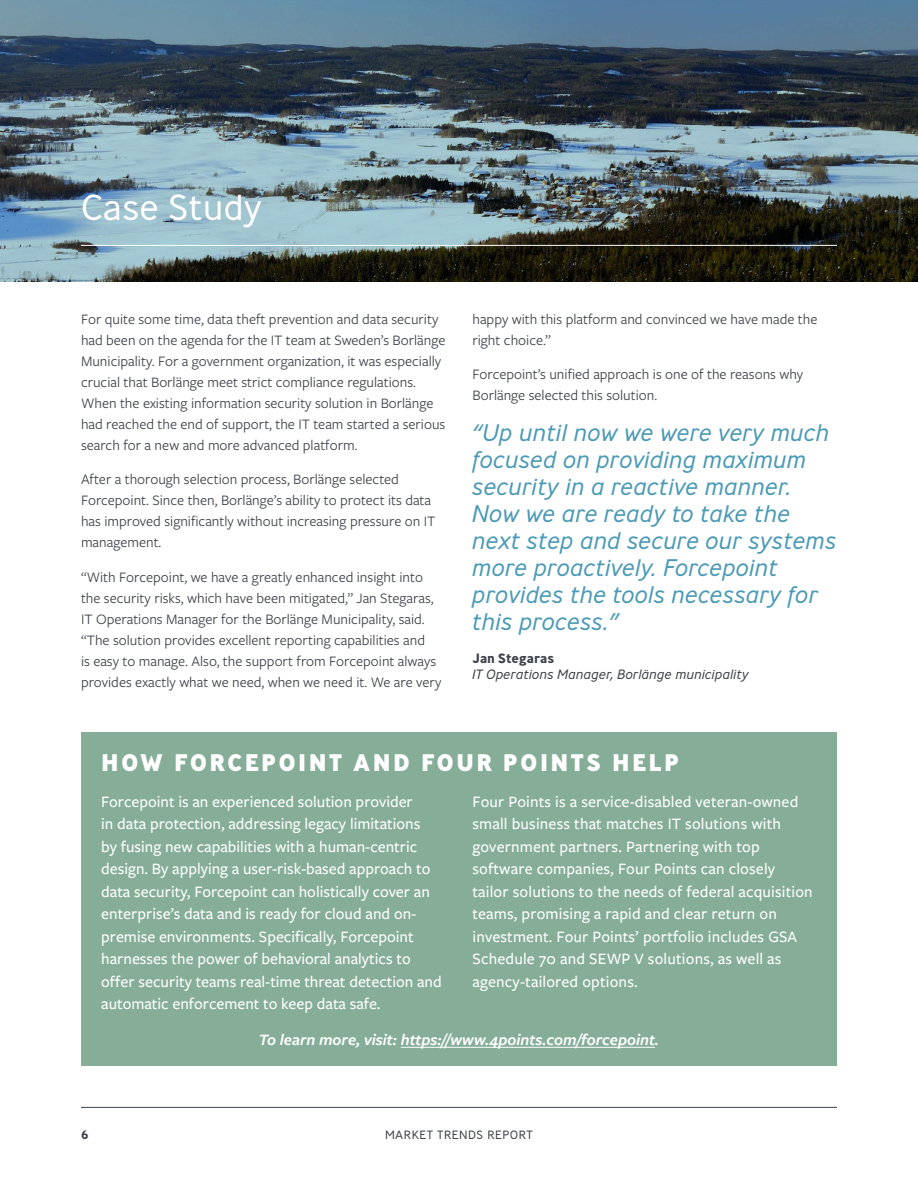
<style>
.page{position:relative;width:918px;height:1188px;background:#fff}
.page>*{position:absolute;margin:0;border:0;box-sizing:border-box;transform-origin:0 0}
.t1{font:300 36px "Ministry";color:#fff}
.t2{font:italic 300 24px/27px "Ministry";color:#4b9ab5}
.t3{font:800 24px "Ministry";letter-spacing:.1em;color:#fff}
.t4{font:500 16.5px/22.5px "Freight Sans Pro";color:#fff}
.t5{font:italic 600 16.5px "Freight Sans Pro";color:#fff}
.t6{font:15px/21px "Freight Sans Pro";color:#3d4149}
.t7{font:italic 300 13.5px "Ministry";color:#3d4149}
.t8{font:700 13.5px "Ministry";color:#3d4149}
.t9{font:300 12px "Ministry";letter-spacing:.04em;color:#3d4149}
.t10{font:700 12px "Ministry";color:#3d4149}
</style>
<div class="page">
<hr style="left:81px;top:1107px;width:756px;height:1px;background:#3d4149">
<svg style="left:0;top:0;width:918px;height:282px;background:#546872"></svg>
<div style="left:81px;top:732px;width:756px;height:334px;background:#85ad97"></div>
<hr style="left:401px;top:1047px;width:254px;height:1px;background:#fff">
<hr style="left:81px;top:245px;width:756px;height:1px;background:#fff">
<h1 class="t1" style="left:81px;top:185px;width:183px">Case Study</h1>
<p class="t6" style="left:81px;top:308px;width:366px">For quite some time, data theft prevention and data security had been on the agenda for the IT team at Sweden’s Borlänge Municipality. For a government organization, it was especially crucial that Borlänge meet strict compliance regulations.<br>When the existing information security solution in Borlänge had reached the end of support, the IT team started a serious search for a new and more advanced platform.</p>
<p class="t6" style="left:81px;top:468px;width:356px">After a thorough selection process, Borlänge selected Forcepoint. Since then, Borlänge’s ability to protect its data has improved significantly without increasing pressure on IT management.</p>
<p class="t6" style="left:81px;top:566px;width:362px">“With Forcepoint, we have a greatly enhanced insight into the security risks, which have been mitigated,” Jan Stegaras, IT Operations Manager for the Borlänge Municipality, said. “The solution provides excellent reporting capabilities and<br>is easy to manage. Also, the support from Forcepoint always provides exactly what we need, when we need it. We are very</p>
<p class="t6" style="left:472px;top:308px;width:346px">happy with this platform and convinced we have made the right choice.”</p>
<p class="t6" style="left:472px;top:363px;width:332px">Forcepoint’s unified approach is one of the reasons why<br>Borlänge selected this solution.</p>
<h2 class="t2" style="left:472px;top:418px;width:366px">“Up until now we were very much focused on providing maximum security in a reactive manner.<br>Now we are ready to take the next step and secure our systems more proactively. Forcepoint provides the tools necessary for this process.”</h2>
<p class="t8" style="left:472px;top:649px;width:83px">Jan Stegaras</p>
<p class="t7" style="left:472px;top:666px;width:278px">IT Operations Manager, Borlänge municipality</p>
<h2 class="t3" style="left:101px;top:746px;width:579px">HOW FORCEPOINT AND FOUR POINTS HELP</h2>
<p class="t4" style="left:101px;top:789px;width:342px">Forcepoint is an experienced solution provider<br>in data protection, addressing legacy limitations<br>by fusing new capabilities with a human-centric design. By applying a user-risk-based approach to data security, Forcepoint can holistically cover an enterprise’s data and is ready for cloud and on&shy;premise environments. Specifically, Forcepoint harnesses the power of behavioral analytics to offer security teams real-time threat detection and automatic enforcement to keep data safe.</p>
<p class="t4" style="left:472px;top:789px;width:342px">Four Points is a service-disabled veteran-owned small business that matches IT solutions with government partners. Partnering with top software companies, Four Points can closely tailor solutions to the needs of federal acquisition teams, promising a rapid and clear return on investment. Four Points’ portfolio includes GSA Schedule 70 and SEWP V solutions, as well as agency-tailored options.</p>
<p class="t5" style="left:259px;top:1029px;width:402px">To learn more, visit: https://www.4points.com/forcepoint.</p>
<p class="t10" style="left:81px;top:1127px;width:9px">6</p>
<p class="t9" style="left:385px;top:1128px;width:149px">MARKET TRENDS REPORT</p>
</div>
